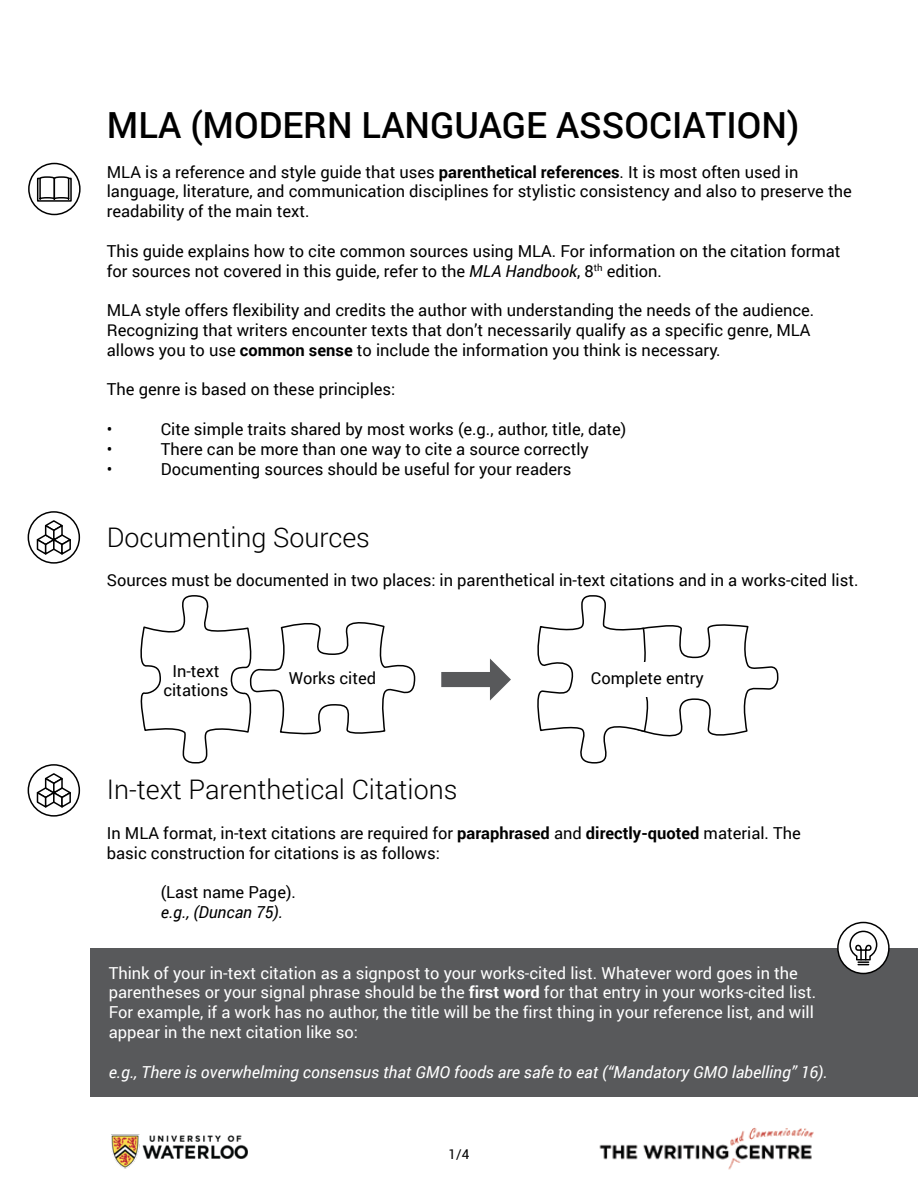
<style>
.page{position:relative;width:918px;height:1188px;background:#fff}
.page>*{position:absolute;margin:0;border:0;box-sizing:border-box;transform-origin:0 0}
.t1{font:500 36px "Roboto";color:#000}
.t2{font:300 27px "Roboto";color:#000}
.t3{font:16.5px/19.8px "Roboto";color:#000}
.t4{font:16.5px/19.8px "Roboto";color:#fff}
.t5{font:italic 16.5px "Roboto";color:#fff}
.t6{font:italic 16.5px "Roboto";color:#000}
.t7{font:13.5px "Roboto";color:#000}
.s1{font-weight:700}
.s2{font-style:italic}
</style>
<div class="page">
<svg style="left:537px;top:595px;width:242px;height:169px"></svg>
<div style="left:575px;top:662px;width:145px;height:35px;background:#fff"></div>
<div style="left:28px;top:163px;width:53px;height:52px;border:2px solid #000;border-radius:50%"></div>
<svg style="left:28px;top:512px;width:51px;height:51px"></svg>
<div style="left:28px;top:511px;width:52px;height:53px;border:2px solid #000;border-radius:50%"></div>
<div style="left:37px;top:178px;width:35px;height:24px;border:2px solid #000"></div>
<svg style="left:39px;top:176px;width:31px;height:24px"></svg>
<svg style="left:36px;top:519px;width:36px;height:37px"></svg>
<svg style="left:28px;top:765px;width:51px;height:51px"></svg>
<div style="left:28px;top:764px;width:52px;height:53px;border:2px solid #000;border-radius:50%"></div>
<svg style="left:36px;top:772px;width:36px;height:37px"></svg>
<img style="left:599px;top:1127px;width:215px;height:43px">
<div style="left:91px;top:948px;width:827px;height:148px;background:#58595b"></div>
<div style="left:838px;top:922px;width:51px;height:52px;background:#fff;border-radius:50%"></div>
<div style="left:837px;top:922px;width:53px;height:52px;border:2px solid #000;border-radius:50%"></div>
<svg style="left:849px;top:930px;width:29px;height:35px"></svg>
<svg style="left:140px;top:595px;width:276px;height:169px"></svg>
<svg style="left:441px;top:659px;width:70px;height:42px"></svg>
<img style="left:112px;top:1134px;width:136px;height:35px">
<h1 class="t1" style="left:107px;top:100px;width:694px">MLA (MODERN LANGUAGE ASSOCIATION)</h1>
<p class="t3" style="left:107px;top:161px;width:747px">MLA is a reference and style guide that uses <span class="s1">parenthetical references</span>. It is most often used in language, literature, and communication disciplines for stylistic consistency and also to preserve the readability of the main text.</p>
<p class="t3" style="left:107px;top:240px;width:735px">This guide explains how to cite common sources using MLA. For information on the citation format for sources not covered in this guide, refer to the <span class="s2">MLA Handbook</span>, 8<sup>th</sup> edition.</p>
<p class="t3" style="left:107px;top:300px;width:709px">MLA style offers flexibility and credits the author with understanding the needs of the audience.<br>Recognizing that writers encounter texts that don’t necessarily qualify as a specific genre, MLA allows you to use <span class="s1">common sense</span> to include the information you think is necessary.</p>
<p class="t3" style="left:107px;top:379px;width:290px">The genre is based on these principles:</p>
<p class="t3" style="left:107px;top:419px;width:7px">•</p>
<p class="t3" style="left:161px;top:419px;width:467px">Cite simple traits shared by most works (e.g., author, title, date)</p>
<p class="t3" style="left:107px;top:438px;width:7px">•</p>
<p class="t3" style="left:161px;top:438px;width:430px">There can be more than one way to cite a source correctly</p>
<p class="t3" style="left:107px;top:458px;width:7px">•</p>
<p class="t3" style="left:161px;top:458px;width:412px">Documenting sources should be useful for your readers</p>
<h2 class="t2" style="left:107px;top:518px;width:265px">Documenting Sources</h2>
<p class="t3" style="left:107px;top:570px;width:753px">Sources must be documented in two places: in parenthetical in-text citations and in a works-cited list.</p>
<p class="t3" style="left:163px;top:660px;width:66px;text-align:center">In-text citations</p>
<p class="t3" style="left:591px;top:668px;width:114px">Complete entry</p>
<p class="t3" style="left:289px;top:668px;width:89px">Works cited</p>
<h2 class="t2" style="left:107px;top:771px;width:352px">In-text Parenthetical Citations</h2>
<p class="t3" style="left:107px;top:822px;width:696px">In MLA format, in-text citations are required for <span class="s1">paraphrased</span> and <span class="s1">directly-quoted</span> material. The basic construction for citations is as follows:</p>
<p class="t3" style="left:161px;top:882px;width:137px">(Last name Page).</p>
<p class="t6" style="left:161px;top:901px;width:124px">e.g., (Duncan 75).</p>
<p class="t4" style="left:109px;top:962px;width:709px">Think of your in-text citation as a signpost to your works-cited list. Whatever word goes in the parentheses or your signal phrase should be the <span class="s1">first word</span> for that entry in your works-cited list.<br>For example, if a work has no author, the title will be the first thing in your reference list, and will appear in the next citation like so:</p>
<p class="t5" style="left:109px;top:1060px;width:720px">e.g., There is overwhelming consensus that GMO foods are safe to eat (“Mandatory GMO labelling” 16).</p>
<p class="t7" style="left:449px;top:1145px;width:22px">1/4</p>
</div>
